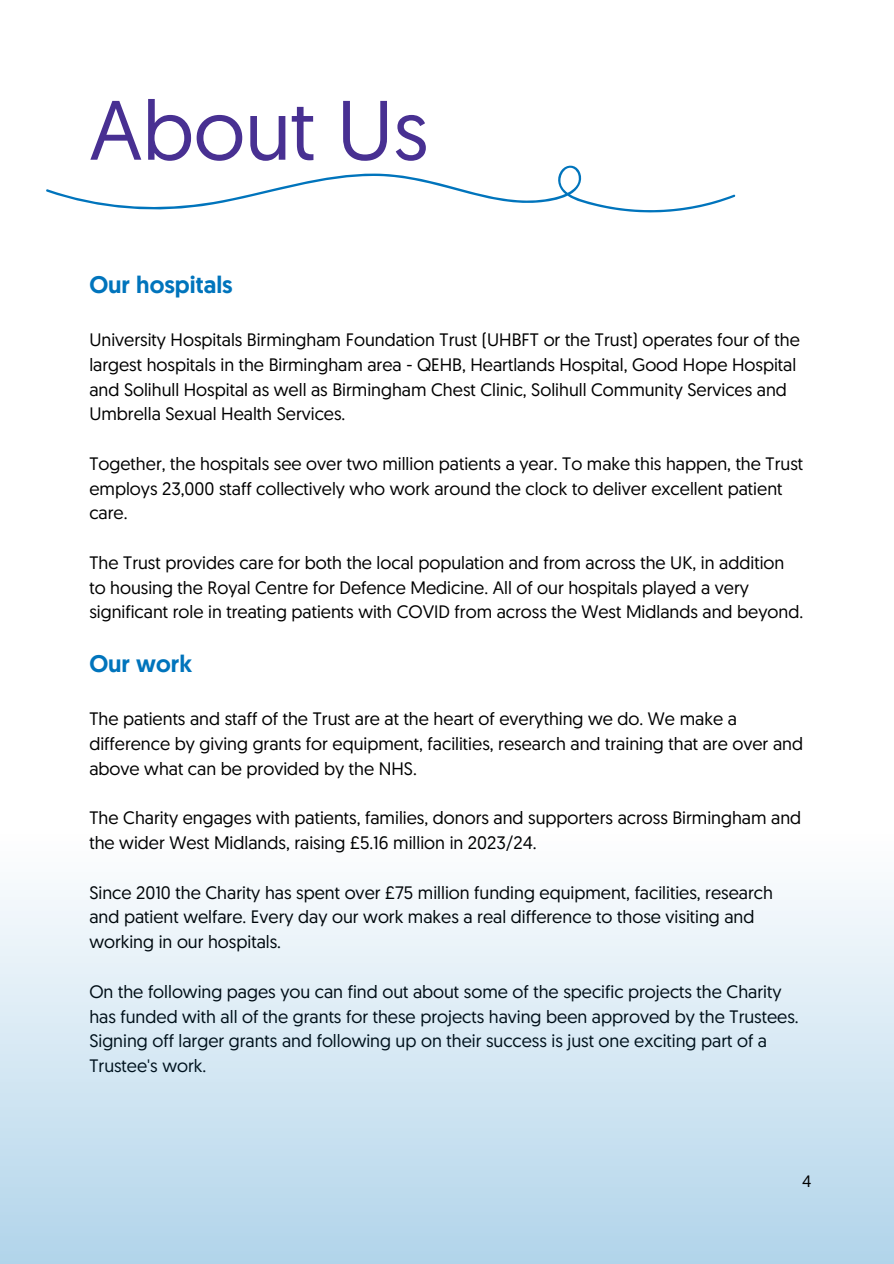
<style>
.page{position:relative;width:894px;height:1264px;background:#fff}
.page>*{position:absolute;margin:0;border:0;box-sizing:border-box;transform-origin:0 0}
.t1{font:84px "Geomanist";color:#483092}
.t2{font:500 24px "Geomanist";color:#0074bc}
.t3{font:18px/24.8px "Geomanist";color:#000}
.t4{font:16.5px "Geomanist";color:#000}
</style>
<div class="page">
<div style="left:0;top:829px;width:893px;height:434px;background:linear-gradient(to bottom,#fff,#b1d4ea)"></div>
<svg style="left:46px;top:165px;width:689px;height:48px"></svg>
<p class="t1" style="left:89px;top:97px;width:340px">About Us</p>
<h1 class="t2" style="left:89px;top:275px;width:145px">Our hospitals</h1>
<p class="t3" style="left:89px;top:329px;width:711px">University Hospitals Birmingham Foundation Trust (UHBFT or the Trust) operates four of the largest hospitals in the Birmingham area - QEHB, Heartlands Hospital, Good Hope Hospital and Solihull Hospital as well as Birmingham Chest Clinic, Solihull Community Services and Umbrella Sexual Health Services.</p>
<h2 class="t3" style="left:89px;top:453px;width:715px">Together, the hospitals see over two million patients a year. To make this happen, the Trust employs 23,000 staff collectively who work around the clock to deliver excellent patient care.</h2>
<p class="t3" style="left:89px;top:552px;width:715px">The Trust provides care for both the local population and from across the UK, in addition to housing the Royal Centre for Defence Medicine. All of our hospitals played a very significant role in treating patients with COVID from across the West Midlands and beyond.</p>
<p class="t2" style="left:89px;top:654px;width:104px">Our work</p>
<p class="t3" style="left:89px;top:708px;width:715px">The patients and staff of the Trust are at the heart of everything we do. We make a difference by giving grants for equipment, facilities, research and training that are over and above what can be provided by the NHS.</p>
<h2 class="t3" style="left:89px;top:807px;width:713px">The Charity engages with patients, families, donors and supporters across Birmingham and the wider West Midlands, raising £5.16 million in 2023/24.</h2>
<p class="t3" style="left:89px;top:881px;width:685px">Since 2010 the Charity has spent over £75 million funding equipment, facilities, research and patient welfare. Every day our work makes a real difference to those visiting and working in our hospitals.</p>
<p class="t3" style="left:89px;top:980px;width:710px">On the following pages you can find out about some of the specific projects the Charity has funded with all of the grants for these projects having been approved by the Trustees.<br>Signing off larger grants and following up on their success is just one exciting part of a Trustee's work.</p>
<p class="t4" style="left:802px;top:1174px;width:11px">4</p>
</div>
